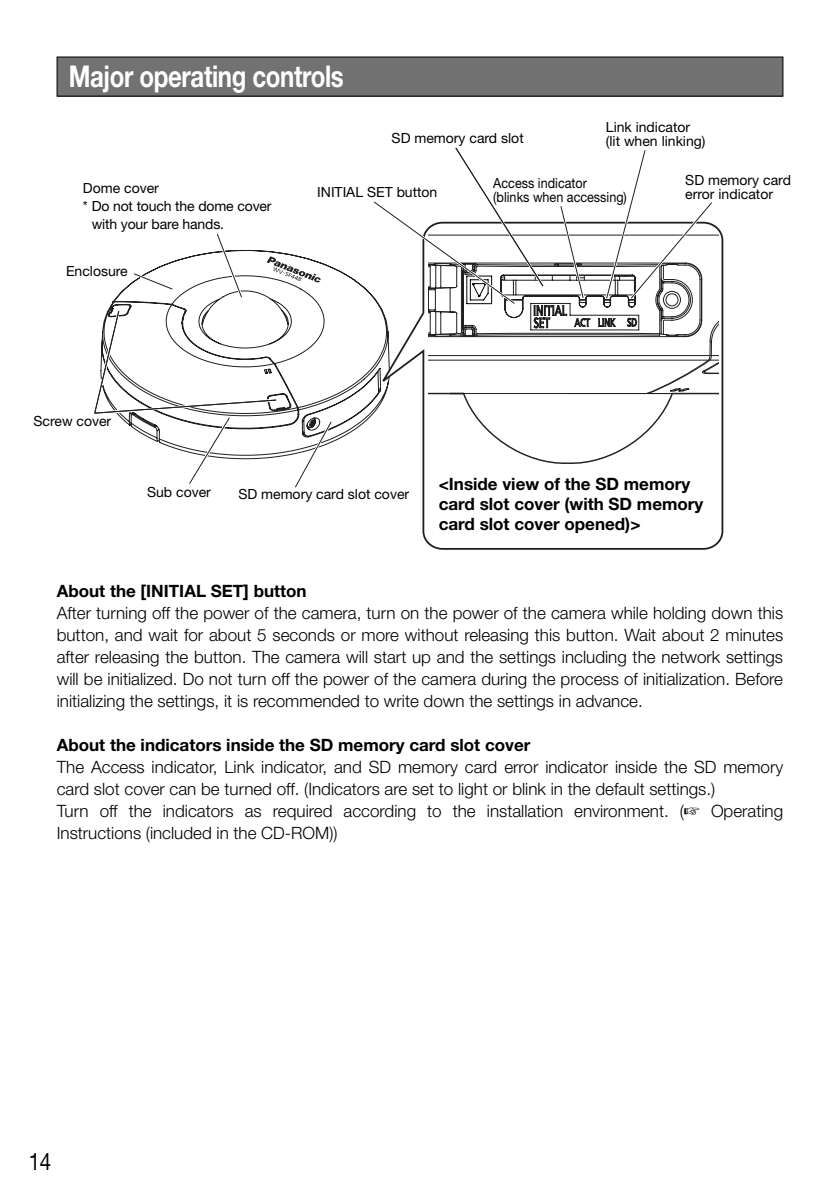
<style>
.page{position:relative;width:840px;height:1191px;background:#fff}
.page>*{position:absolute;margin:0;border:0;box-sizing:border-box;transform-origin:0 0}
.t1{font:700 30px "Helvetica Neue LT Std";letter-spacing:-.015em;color:#fff;scale:.8 1}
.t2{font:24px "Helvetica Neue LT Std";color:#000;scale:.85 1}
.t3{font:300 17px/22px "Helvetica Neue LT Std";color:#000;text-align:justify}
.t4{font:700 17px/20px "Helvetica Neue LT Std";color:#000}
.t5{font:14px/14px "Helvetica Neue LT Std";color:#000}
.t6{font:14px/14px "Helvetica Neue LT Std";color:#000;scale:.9 1}
</style>
<div class="page">
<div style="left:57px;top:57px;width:725px;height:39px;background:#727272"></div>
<div style="left:57px;top:57px;width:725px;height:39px;border:1px solid #000"></div>
<svg style="left:108px;top:250px;width:263px;height:207px"></svg>
<svg style="left:422px;top:228px;width:301px;height:322px"></svg>
<svg style="left:266px;top:256px;width:54px;height:26px"></svg>
<svg style="left:215px;top:233px;width:29px;height:66px"></svg>
<svg style="left:132px;top:271px;width:43px;height:20px"></svg>
<svg style="left:94px;top:309px;width:184px;height:175px"></svg>
<svg style="left:293px;top:419px;width:40px;height:69px"></svg>
<svg style="left:371px;top:147px;width:347px;height:318px"></svg>
<h1 class="t1" style="left:69px;top:58px;width:345px">Major operating controls</h1>
<p class="t5" style="left:83px;top:181px;width:77px">Dome cover</p>
<p class="t5" style="left:83px;top:199px;width:190px">* Do not touch the dome cover</p>
<p class="t5" style="left:92px;top:217px;width:134px">with your bare hands.</p>
<p class="t5" style="left:66px;top:264px;width:63px">Enclosure</p>
<p class="t5" style="left:605px;top:120px;width:101px">Link indicator (lit when linking)</p>
<p class="t5" style="left:685px;top:172px;width:107px">SD memory card error indicator</p>
<p class="t5" style="left:391px;top:131px;width:134px">SD memory card slot</p>
<p class="t6" style="left:493px;top:176px;width:150px">Access indicator<br>(blinks when accessing)</p>
<p class="t5" style="left:317px;top:185px;width:122px">INITIAL SET button</p>
<p class="t5" style="left:33px;top:414px;width:79px">Screw cover</p>
<p class="t5" style="left:147px;top:484px;width:65px">Sub cover</p>
<p class="t5" style="left:238px;top:487px;width:172px">SD memory card slot cover</p>
<p class="t4" style="left:438px;top:473px;width:266px">&lt;Inside view of the SD memory card slot cover (with SD memory card slot cover opened)&gt;</p>
<p class="t4" style="left:57px;top:581px;width:251px">About the [INITIAL SET] button</p>
<p class="t3" style="left:57px;top:602px;width:727px">After turning off the power of the camera, turn on the power of the camera while holding down this button, and wait for about 5 seconds or more without releasing this button. Wait about 2 minutes after releasing the button. The camera will start up and the settings including the network settings will be initialized. Do not turn off the power of the camera during the process of initialization. Before initializing the settings, it is recommended to write down the settings in advance.</p>
<p class="t4" style="left:57px;top:735px;width:475px">About the indicators inside the SD memory card slot cover</p>
<p class="t3" style="left:57px;top:756px;width:727px;text-align:left">The Access indicator, Link indicator, and SD memory card error indicator inside the SD memory card slot cover can be turned off. (Indicators are set to light or blink in the default settings.)<br>Turn off the indicators as required according to the installation environment. (☞ Operating Instructions (included in the CD-ROM))</p>
<h2 class="t2" style="left:29px;top:1146px;width:28px">14</h2>
</div>
